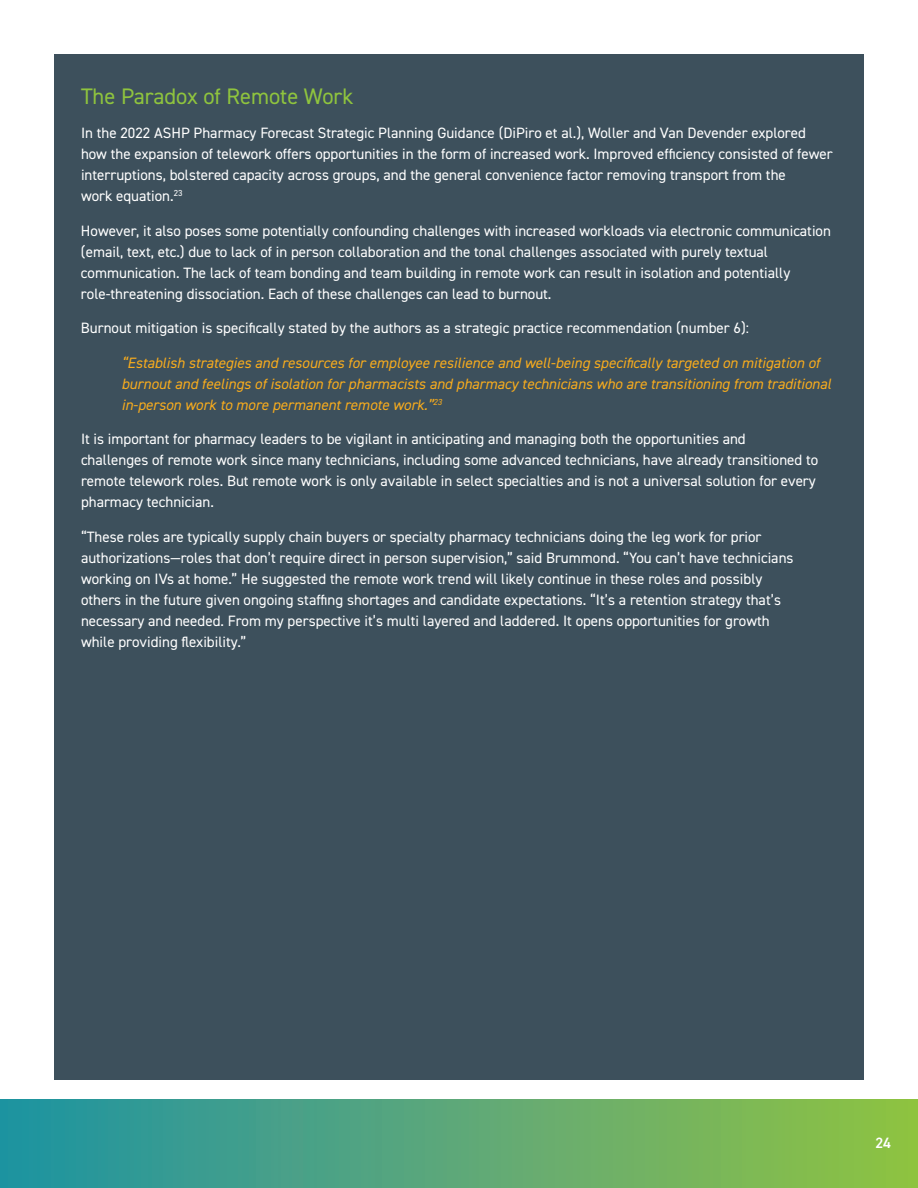
<style>
.page{position:relative;width:918px;height:1188px;background:#fff}
.page>*{position:absolute;margin:0;border:0;box-sizing:border-box;transform-origin:0 0}
.t1{font:22.5px "DIN2014";color:#8fc43e}
.t2{font:15px/21px "DIN2014";color:#fff}
.t3{font:italic 15px/21px "DIN2014";color:#f8ac1d}
.t4{font:600 15px "DIN2014";color:#fff}
</style>
<div class="page">
<div style="left:0;top:1099px;width:918px;height:89px;background:linear-gradient(to right,#2192a6,#94c144)"></div>
<div style="left:54px;top:54px;width:810px;height:1026px;background:#3d505c"></div>
<h1 class="t1" style="left:81px;top:82px;width:274px">The Paradox of Remote Work</h1>
<p class="t2" style="left:81px;top:122px;width:753px">In the 2022 ASHP Pharmacy Forecast Strategic Planning Guidance (DiPiro et al.), Woller and Van Devender explored how the expansion of telework offers opportunities in the form of increased work. Improved efficiency consisted of fewer interruptions, bolstered capacity across groups, and the general convenience factor removing transport from the<br>work equation.<sup>23</sup></p>
<p class="t2" style="left:81px;top:220px;width:751px">However, it also poses some potentially confounding challenges with increased workloads via electronic communication (email, text, etc.) due to lack of in person collaboration and the tonal challenges associated with purely textual communication. The lack of team bonding and team building in remote work can result in isolation and potentially role-threatening dissociation. Each of these challenges can lead to burnout.</p>
<p class="t2" style="left:81px;top:317px;width:670px">Burnout mitigation is specifically stated by the authors as a strategic practice recommendation (number 6):</p>
<p class="t3" style="left:121px;top:352px;width:711px">“Establish strategies and resources for employee resilience and well-being specifically targeted on mitigation of burnout and feelings of isolation for pharmacists and pharmacy technicians who are transitioning from traditional in-person work to more permanent remote work.”<sup>23</sup></p>
<p class="t2" style="left:81px;top:428px;width:739px">It is important for pharmacy leaders to be vigilant in anticipating and managing both the opportunities and<br>challenges of remote work since many technicians, including some advanced technicians, have already transitioned to remote telework roles. But remote work is only available in select specialties and is not a universal solution for every pharmacy technician.</p>
<p class="t2" style="left:81px;top:526px;width:714px">“These roles are typically supply chain buyers or specialty pharmacy technicians doing the leg work for prior authorizations—roles that don’t require direct in person supervision,” said Brummond. “You can’t have technicians working on IVs at home.” He suggested the remote work trend will likely continue in these roles and possibly others in the future given ongoing staffing shortages and candidate expectations. “It’s a retention strategy that’s necessary and needed. From my perspective it’s multi layered and laddered. It opens opportunities for growth while providing flexibility.”</p>
<p class="t4" style="left:875px;top:1133px;width:17px">24</p>
</div>
